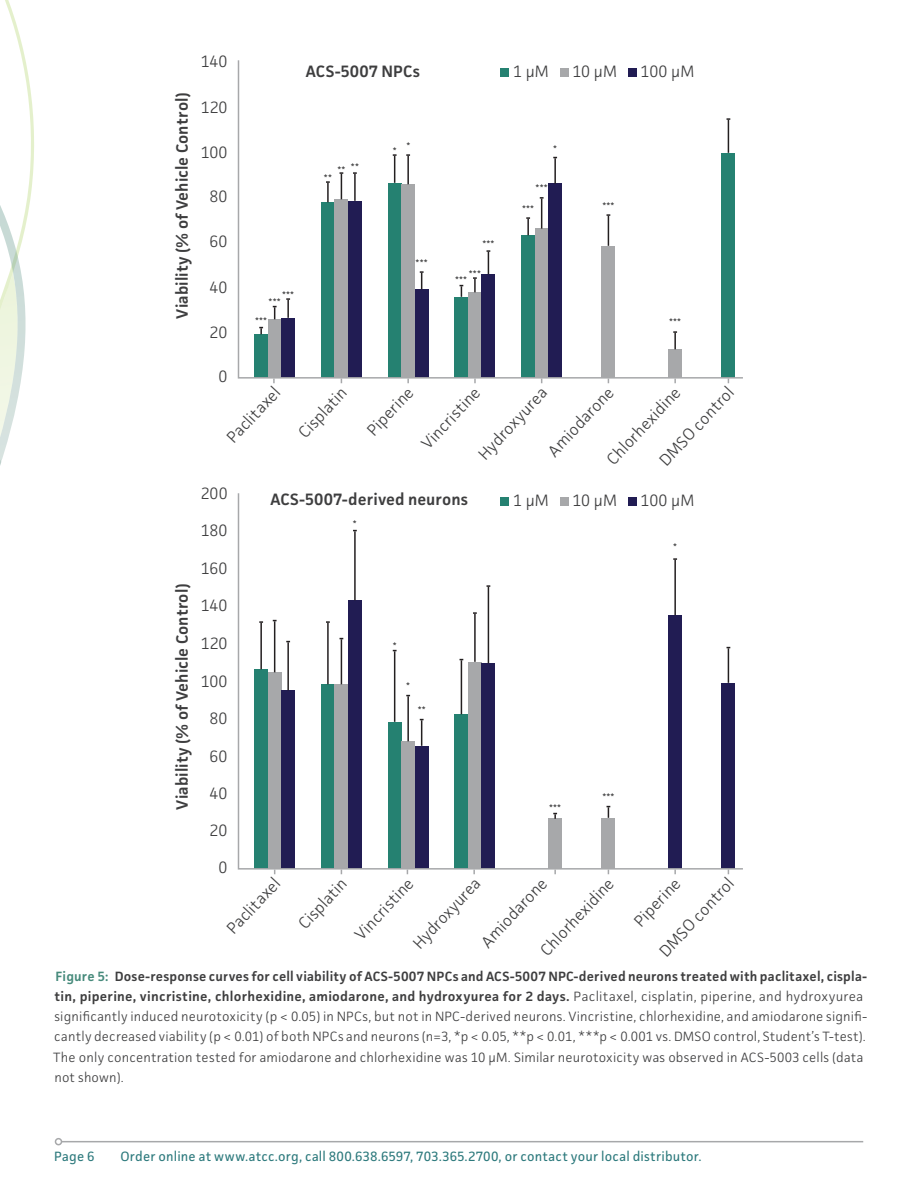
<style>
.page{position:relative;width:918px;height:1188px;background:#fff}
.page>*{position:absolute;margin:0;border:0;box-sizing:border-box;transform-origin:0 0}
.t1{font:300 16.5px "Facit";color:#3e3e3f}
.t2{font:600 16.5px "Facit";letter-spacing:.005em;color:#3e3e3f}
.t3{font:300 13.5px/20.2px "Facit";letter-spacing:.015em;color:#3e3e3f}
.t4{font:13.5px "Facit";letter-spacing:.01em;color:#2c797c}
.t5{font:600 7.5px "Facit";color:#3e3e3f}
.s1{font-weight:600;color:#468a7b}
.s2{font-weight:600}
</style>
<div class="page">
<hr style="left:62px;top:1141px;width:801px;height:1px;background:#a7a8aa">
<div style="left:55px;top:1138px;width:7px;height:7px;border:2px solid #a7a8aa;border-radius:50%"></div>
<svg style="left:237px;top:60px;width:506px;height:319px"></svg>
<svg style="left:237px;top:493px;width:506px;height:377px"></svg>
<svg style="left:0;top:0;width:34px;height:466px"></svg>
<p class="t2" style="left:172px;top:319px;width:228px;rotate:-90deg">Viability (% of Vehicle Control)</p>
<p class="t2" style="left:172px;top:810px;width:228px;rotate:-90deg">Viability (% of Vehicle Control)</p>
<p class="t1" style="left:201px;top:51px;width:28px">140</p>
<p class="t1" style="left:201px;top:97px;width:28px">120</p>
<p class="t1" style="left:201px;top:142px;width:28px">100</p>
<p class="t1" style="left:210px;top:186px;width:20px">80</p>
<p class="t1" style="left:210px;top:231px;width:20px">60</p>
<p class="t1" style="left:209px;top:277px;width:20px">40</p>
<p class="t1" style="left:210px;top:322px;width:19px">20</p>
<p class="t1" style="left:219px;top:366px;width:10px">0</p>
<p class="t2" style="left:306px;top:61px;width:116px">ACS-5007 NPCs</p>
<p class="t5" style="left:351px;top:162px;width:9px">**</p>
<p class="t5" style="left:337px;top:165px;width:9px">**</p>
<p class="t5" style="left:324px;top:172px;width:9px">**</p>
<p class="t5" style="left:393px;top:145px;width:5px">*</p>
<p class="t5" style="left:406px;top:141px;width:5px">*</p>
<p class="t5" style="left:282px;top:290px;width:14px">***</p>
<p class="t5" style="left:269px;top:297px;width:14px">***</p>
<p class="t5" style="left:416px;top:257px;width:14px">***</p>
<p class="t1" style="left:513px;top:61px;width:37px">1 μM</p>
<p class="t1" style="left:572px;top:61px;width:46px">10 μM</p>
<p class="t1" style="left:641px;top:61px;width:55px">100 μ M</p>
<p class="t5" style="left:482px;top:239px;width:14px">***</p>
<p class="t5" style="left:469px;top:269px;width:14px">***</p>
<p class="t5" style="left:455px;top:275px;width:14px">***</p>
<p class="t5" style="left:553px;top:144px;width:5px">*</p>
<p class="t5" style="left:536px;top:183px;width:14px">***</p>
<p class="t5" style="left:522px;top:204px;width:14px">***</p>
<p class="t5" style="left:602px;top:201px;width:14px">***</p>
<p class="t5" style="left:255px;top:316px;width:14px">***</p>
<p class="t5" style="left:669px;top:317px;width:14px">***</p>
<p class="t1" style="left:222px;top:433px;width:71px;rotate:-47deg">Paclitaxel</p>
<p class="t1" style="left:655px;top:456px;width:102px;rotate:-47deg">DMSO control</p>
<p class="t1" style="left:602px;top:455px;width:101px;rotate:-47deg">Chlorhexidine</p>
<p class="t1" style="left:474px;top:450px;width:94px;rotate:-47deg">Hydroxyurea</p>
<p class="t1" style="left:543px;top:447px;width:89px;rotate:-47deg">Amiodarone</p>
<p class="t1" style="left:294px;top:428px;width:64px;rotate:-47deg">Cisplatin</p>
<p class="t1" style="left:363px;top:426px;width:61px;rotate:-47deg">Piperine</p>
<p class="t1" style="left:417px;top:439px;width:79px;rotate:-47deg">Vincristine</p>
<p class="t1" style="left:201px;top:483px;width:28px">200</p>
<p class="t1" style="left:201px;top:520px;width:28px">180</p>
<p class="t1" style="left:201px;top:558px;width:28px">160</p>
<p class="t1" style="left:201px;top:595px;width:28px">140</p>
<p class="t1" style="left:201px;top:633px;width:28px">120</p>
<p class="t1" style="left:201px;top:671px;width:28px">100</p>
<p class="t1" style="left:210px;top:708px;width:20px">80</p>
<p class="t1" style="left:210px;top:746px;width:20px">60</p>
<p class="t1" style="left:209px;top:783px;width:20px">40</p>
<p class="t1" style="left:210px;top:820px;width:19px">20</p>
<p class="t1" style="left:219px;top:857px;width:10px">0</p>
<p class="t2" style="left:270px;top:489px;width:199px">ACS-5007-derived neurons</p>
<p class="t5" style="left:353px;top:519px;width:5px">*</p>
<p class="t5" style="left:393px;top:641px;width:5px">*</p>
<p class="t5" style="left:406px;top:681px;width:5px">*</p>
<p class="t5" style="left:418px;top:705px;width:9px">**</p>
<p class="t1" style="left:513px;top:490px;width:37px">1 μM</p>
<p class="t1" style="left:572px;top:490px;width:46px">10 μM</p>
<p class="t1" style="left:641px;top:490px;width:55px">100 μ M</p>
<p class="t5" style="left:673px;top:542px;width:5px">*</p>
<p class="t5" style="left:549px;top:803px;width:14px">***</p>
<p class="t5" style="left:602px;top:792px;width:14px">***</p>
<p class="t1" style="left:222px;top:924px;width:71px;rotate:-47deg">Paclitaxel</p>
<p class="t1" style="left:655px;top:947px;width:102px;rotate:-47deg">DMSO control</p>
<p class="t1" style="left:536px;top:946px;width:101px;rotate:-47deg">Chlorhexidine</p>
<p class="t1" style="left:630px;top:917px;width:61px;rotate:-47deg">Piperine</p>
<p class="t1" style="left:294px;top:919px;width:64px;rotate:-47deg">Cisplatin</p>
<p class="t1" style="left:350px;top:930px;width:79px;rotate:-47deg">Vincristine</p>
<p class="t1" style="left:409px;top:939px;width:92px;rotate:-47deg">Hydroxyurea</p>
<p class="t1" style="left:477px;top:938px;width:89px;rotate:-47deg">Amiodarone</p>
<p class="t3" style="left:53px;top:966px;width:815px"><span class="s1">Figure 5:</span> <span class="s2">Dose-response curves for cell viability of ACS-5007 NPCs and ACS-5007 NPC-derived neurons treated with paclitaxel, cispla&shy;tin, piperine, vincristine, chlorhexidine, amiodarone, and hydroxyurea for 2 days.</span> Paclitaxel, cisplatin, piperine, and hydroxyurea significantly induced neurotoxicity (p &lt; 0.05) in NPCs, but not in NPC-derived neurons. Vincristine, chlorhexidine, and amiodarone signifi&shy;cantly decreased viability (p &lt; 0.01) of both NPCs and neurons (n=3, *p &lt; 0.05, **p &lt; 0.01, ***p &lt; 0.001 vs. DMSO control, Student’s T-test).<br>The only concentration tested for amiodarone and chlorhexidine was 10 µM. Similar neurotoxicity was observed in ACS-5003 cells (data not shown).</p>
<p class="t4" style="left:54px;top:1148px;width:42px">Page 6</p>
<p class="t4" style="left:121px;top:1148px;width:583px">Order online at www.atcc.org, call 800.638.6597, 703.365.2700, or contact your local distributor.</p>
</div>
